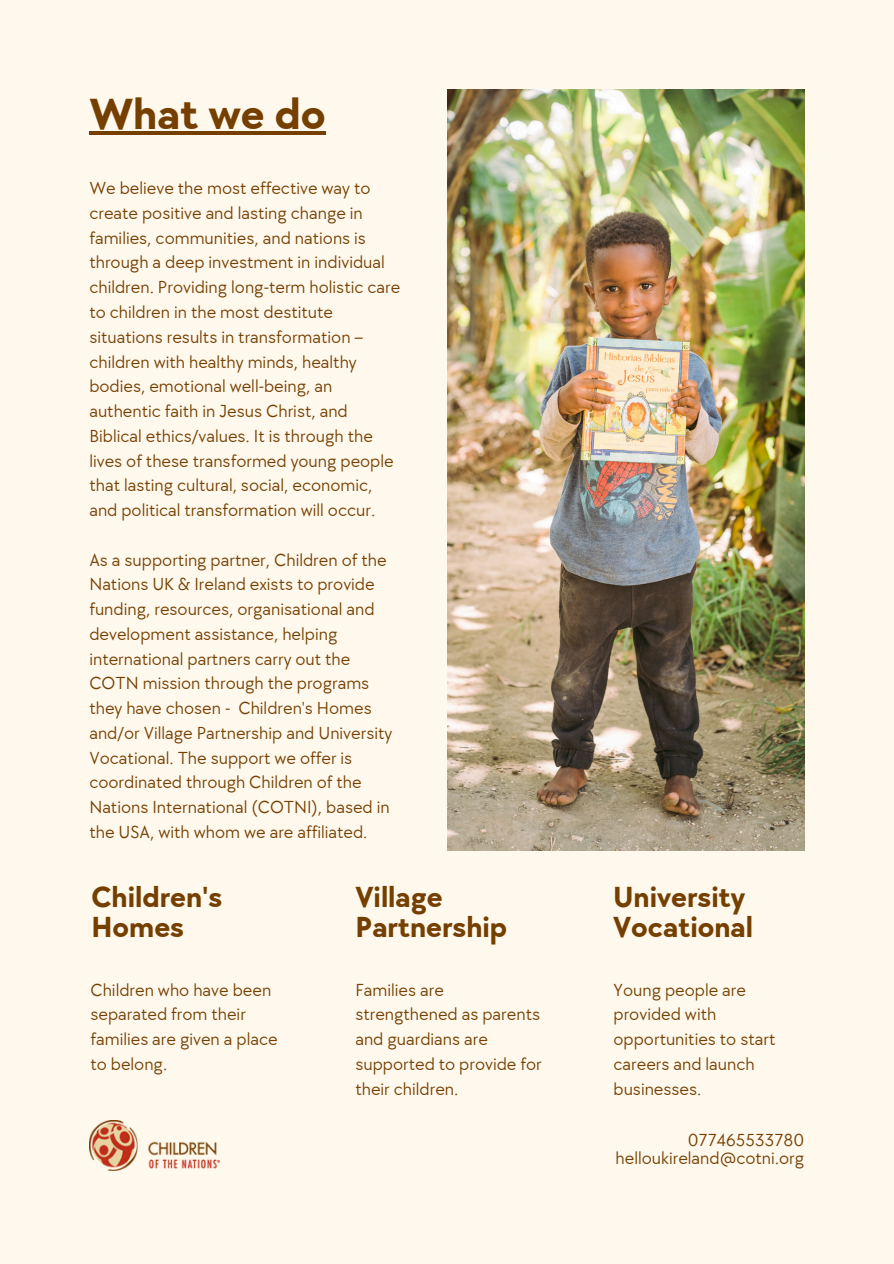
<style>
.page{position:relative;width:894px;height:1264px;background:#fff}
.page>*{position:absolute;margin:0;border:0;box-sizing:border-box;transform-origin:0 0}
.t1{font:700 45px "TT Chocolates";color:#753f00}
.t2{font:700 30px/30.3px "TT Chocolates";color:#753f00}
.t3{font:18px/24.8px "TT Chocolates";color:#753f00}
</style>
<div class="page">
<div style="left:0;top:0;width:893px;height:1263px;background:#fff8ed"></div>
<hr style="left:89px;top:132px;width:236px;height:3px;background:#753f00">
<img style="left:448px;top:89px;width:356px;height:761px">
<img style="left:89px;top:1120px;width:131px;height:50px">
<h1 class="t1" style="left:89px;top:89px;width:238px">What we do</h1>
<h2 class="t3" style="left:89px;top:176px;width:312px">We believe the most effective way to create positive and lasting change in families, communities, and nations is through a deep investment in individual children. Providing long-term holistic care to children in the most destitute situations results in transformation – children with healthy minds, healthy bodies, emotional well-being, an authentic faith in Jesus Christ, and Biblical ethics/values. It is through the lives of these transformed young people that lasting cultural, social, economic, and political transformation will occur.</h2>
<p class="t3" style="left:89px;top:548px;width:304px">As a supporting partner, Children of the Nations UK &amp; Ireland exists to provide funding, resources, organisational and development assistance, helping international partners carry out the COTN mission through the programs they have chosen - Children's Homes and/or Village Partnership and University Vocational. The support we offer is coordinated through Children of the Nations International (COTNI), based in the USA, with whom we are affiliated.</p>
<p class="t2" style="left:91px;top:882px;width:132px">Children's<br>Homes</p>
<p class="t3" style="left:90px;top:977px;width:189px">Children who have been separated from their families are given a place to belong.</p>
<p class="t2" style="left:355px;top:882px;width:153px">Village<br>Partnership</p>
<h2 class="t3" style="left:355px;top:977px;width:188px">Families are strengthened as parents and guardians are supported to provide for their children.</h2>
<p class="t2" style="left:613px;top:882px;width:142px">University<br>Vocational</p>
<h2 class="t3" style="left:613px;top:977px;width:163px">Young people are provided with opportunities to start careers and launch businesses.</h2>
<p class="t3" style="left:687px;top:1128px;width:118px">077465533780</p>
<p class="t3" style="left:615px;top:1146px;width:190px">helloukireland@cotni.org</p>
</div>
